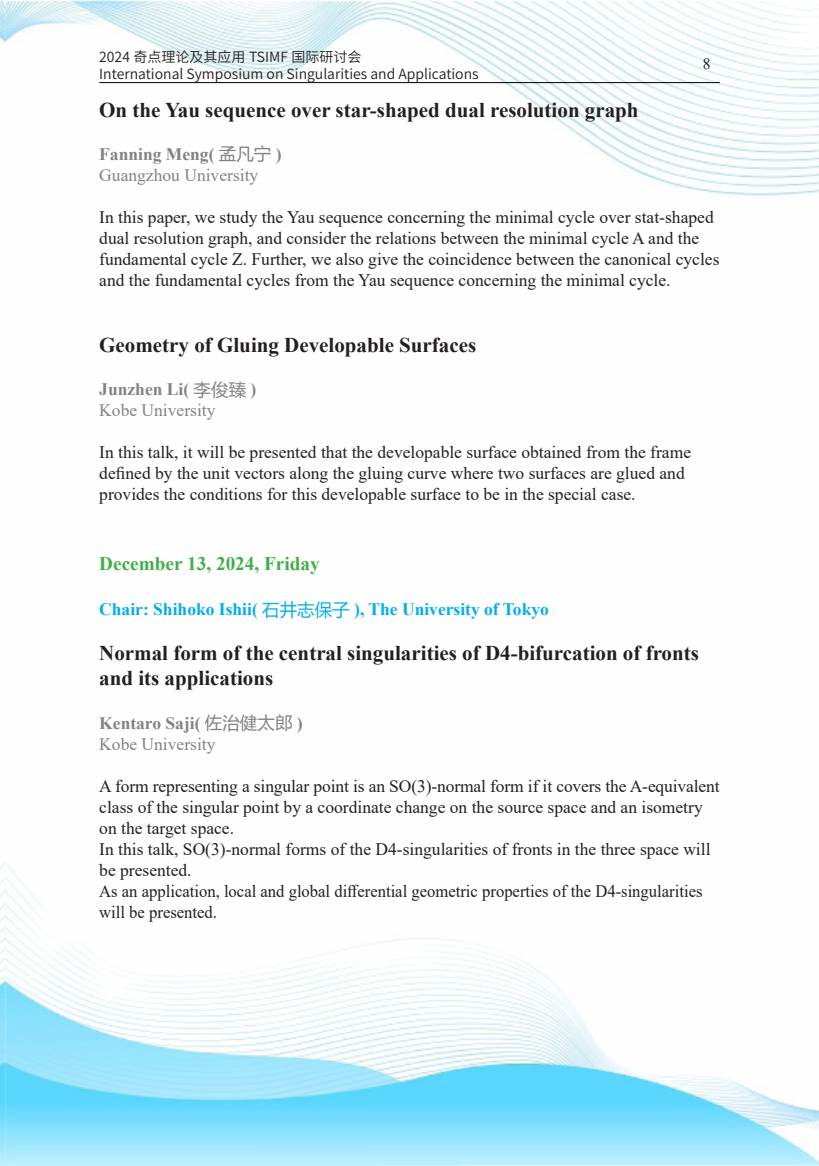
<style>
.page{position:relative;width:819px;height:1166px;background:#fff}
.page>*{position:absolute;margin:0;border:0;box-sizing:border-box;transform-origin:0 0}
.报告题目{font:700 21px/25.2px "Times New Roman";color:#231f20}
.摘要时间{font:700 19.25px "Times New Roman";color:#40ae49}
.报告人内容{font:17.5px/21px "Times New Roman";color:#231f20}
.报告人内容-2{font:17.5px/21px "Times New Roman";color:#231f20;scale:.95 1}
.报告人姓名{font:700 17.5px "Times New Roman";color:#808285}
.报告人单位名称{font:17.5px "Times New Roman";color:#808285}
.Chair-格式{font:700 17.5px "Times New Roman";color:#00aeef}
.t1{font:15.75px "Times New Roman";color:#231f20}
.t2{font:14px/17.5px "Source Han Sans SC";color:#231f20}
.s1{font-family:"Microsoft Ya Hei UI";font-weight:400}
</style>
<div class="page">
<img style="left:0;top:0;width:819px;height:1166px">
<hr style="left:99px;top:82px;width:620px;height:1px;background:#000">
<p class="t2" style="left:99px;top:48px;width:381px">2024 奇点理论及其应用 TSIMF 国际研讨会<br>International Symposium on Singularities and Applications</p>
<p class="t1" style="left:702px;top:53px;width:9px">8</p>
<p class="报告题目" style="left:99px;top:96px;width:541px">On the Yau sequence over star-shaped dual resolution graph</p>
<p class="报告人姓名" style="left:99px;top:141px;width:184px">Fanning Meng( <span class="s1">孟凡宁</span> )</p>
<p class="报告人单位名称" style="left:99px;top:163px;width:160px">Guangzhou University</p>
<p class="报告人内容" style="left:99px;top:206px;width:621px">In this paper, we study the Yau sequence concerning the minimal cycle over stat-shaped dual resolution graph, and consider the relations between the minimal cycle A and the fundamental cycle Z. Further, we also give the coincidence between the canonical cycles and the fundamental cycles from the Yau sequence concerning the minimal cycle.</p>
<p class="报告题目" style="left:99px;top:332px;width:378px">Geometry of Gluing Developable Surfaces</p>
<p class="报告人姓名" style="left:99px;top:377px;width:159px">Junzhen Li( <span class="s1">李俊臻</span> )</p>
<p class="报告人单位名称" style="left:99px;top:398px;width:118px">Kobe University</p>
<p class="报告人内容" style="left:99px;top:441px;width:593px">In this talk, it will be presented that the developable surface obtained from the frame defined by the unit vectors along the gluing curve where two surfaces are glued and provides the conditions for this developable surface to be in the special case.</p>
<p class="摘要时间" style="left:99px;top:549px;width:222px">December 13, 2024, Friday</p>
<p class="Chair-格式" style="left:99px;top:597px;width:451px">Chair: Shihoko Ishii( <span class="s1">石井志保子</span> ), The University of Tokyo</p>
<p class="报告题目" style="left:99px;top:640px;width:601px">Normal form of the central singularities of D4-bifurcation of fronts and its applications</p>
<p class="报告人姓名" style="left:99px;top:710px;width:205px">Kentaro Saji( <span class="s1">佐治健太郎</span> )</p>
<p class="报告人单位名称" style="left:99px;top:731px;width:118px">Kobe University</p>
<p class="报告人内容" style="left:99px;top:775px;width:622px">A form representing a singular point is an SO(3)-normal form if it covers the A-equivalent class of the singular point by a coordinate change on the source space and an isometry on the target space.</p>
<p class="报告人内容" style="left:99px;top:838px;width:612px">In this talk, SO(3)-normal forms of the D4-singularities of fronts in the three space will be presented.</p>
<p class="报告人内容-2" style="left:99px;top:880px;width:636px">As an application, local and global differential geometric properties of the D4-singularities will be presented.</p>
</div>
